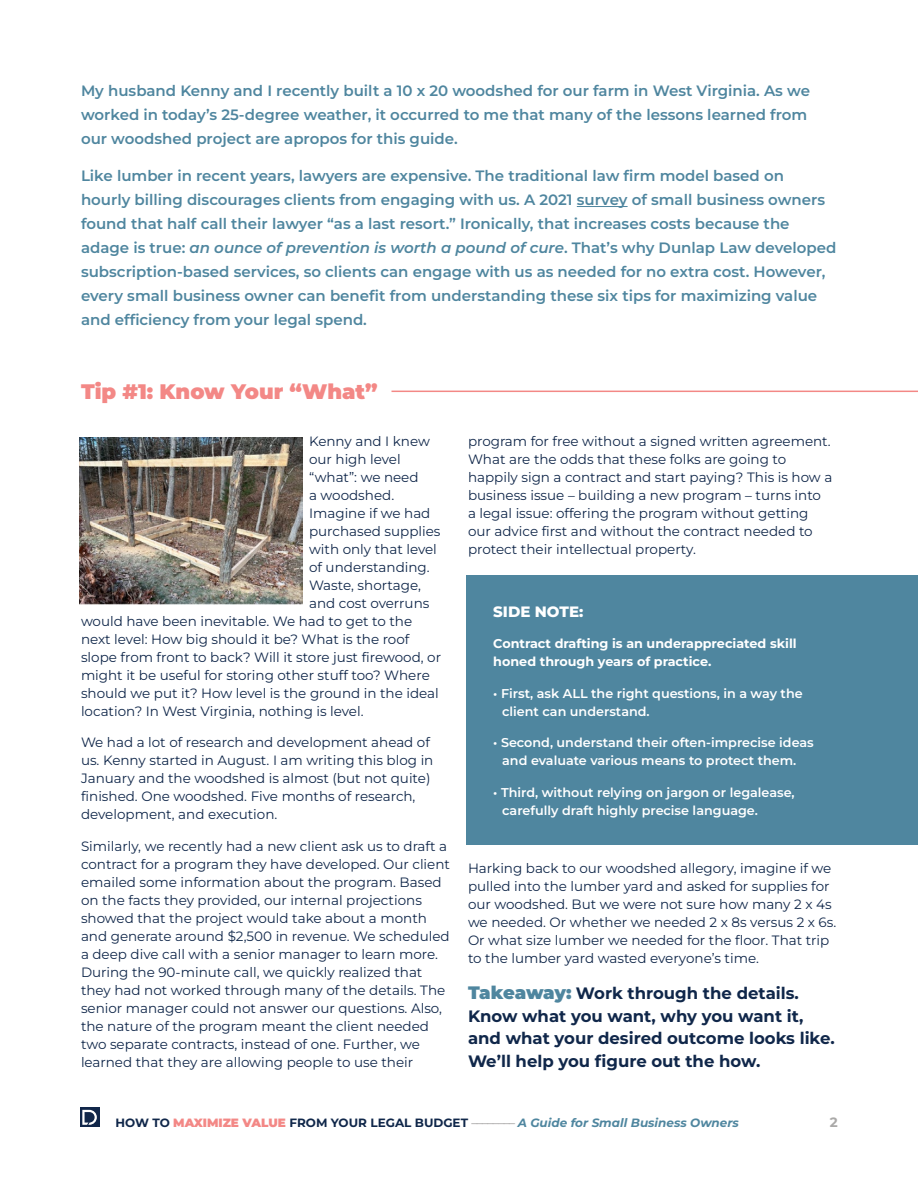
<style>
.page{position:relative;width:918px;height:1188px;background:#fff}
.page>*{position:absolute;margin:0;border:0;box-sizing:border-box;transform-origin:0 0}
.t1{font:900 21px "Montserrat";color:#f38886}
.body_text_3{font:700 16.5px/22.5px "Montserrat";color:#10274a}
.t2{font:600 15px/24px "Montserrat";color:#4f869f}
.t3{font:800 15px "Montserrat";color:#fff}
.body_text_3-2{font:13.5px/18px "Montserrat";color:#10274a}
.t4{font:700 13.5px "Montserrat";color:#aaa9a8}
.sidenote_paragraph{font:600 12.75px/18px "Montserrat";color:#fff}
.sidenote_paragraph-2{font:700 12.75px/18px "Montserrat";color:#fff}
.t5{font:italic 700 12px "Montserrat";color:#4f869f}
.s1{font-style:italic}
.s2{font-weight:900;font-size:18px;color:#4f869f}
.s3{font-style:normal;color:#10274a}
.s4{font-weight:900;font-style:normal;color:#f38886}
.s5{font-weight:500;font-style:normal;color:#aaa9a8}
</style>
<div class="page">
<div style="left:80px;top:1108px;width:19px;height:19px;background:#11274a"></div>
<svg style="left:82px;top:1110px;width:15px;height:15px"></svg>
<hr style="left:577px;top:206px;width:51px;height:1px;background:#4f869f">
<img style="left:80px;top:437px;width:222px;height:167px">
<div style="left:466px;top:575px;width:452px;height:270px;background:#4f869f"></div>
<hr style="left:392px;top:391px;width:526px;height:1px;background:#f38886">
<p class="t2" style="left:81px;top:78px;width:731px">My husband Kenny and I recently built a 10 x 20 woodshed for our farm in West Virginia. As we worked in today’s 25-degree weather, it occurred to me that many of the lessons learned from our woodshed project are apropos for this guide.</p>
<p class="t2" style="left:81px;top:163px;width:757px">Like lumber in recent years, lawyers are expensive. The traditional law firm model based on hourly billing discourages clients from engaging with us. A 2021 survey of small business owners found that half call their lawyer “as a last resort.” Ironically, that increases costs because the adage is true: <span class="s1">an ounce of prevention is worth a pound of cure</span>. That’s why Dunlap Law developed subscription-based services, so clients can engage with us as needed for no extra cost. However, every small business owner can benefit from understanding these six tips for maximizing value and efficiency from your legal spend.</p>
<p class="t1" style="left:81px;top:377px;width:298px">Tip #1: Know Your “What”</p>
<p class="body_text_3-2" style="left:309px;top:432px;width:122px">Kenny and I knew</p>
<p class="body_text_3-2" style="left:309px;top:450px;width:93px">our high level</p>
<p class="body_text_3-2" style="left:309px;top:468px;width:111px">“what”: we need</p>
<p class="body_text_3-2" style="left:309px;top:486px;width:87px">a woodshed.</p>
<p class="body_text_3-2" style="left:309px;top:504px;width:123px">Imagine if we had</p>
<p class="body_text_3-2" style="left:309px;top:522px;width:133px">purchased supplies</p>
<p class="body_text_3-2" style="left:309px;top:540px;width:129px">with only that level</p>
<p class="body_text_3-2" style="left:309px;top:558px;width:122px">of understanding.</p>
<p class="body_text_3-2" style="left:309px;top:576px;width:114px">Waste, shortage,</p>
<p class="body_text_3-2" style="left:309px;top:594px;width:122px">and cost overruns</p>
<p class="body_text_3-2" style="left:81px;top:612px;width:333px">would have been inevitable. We had to get to the</p>
<p class="body_text_3-2" style="left:81px;top:630px;width:330px">next level: How big should it be? What is the roof</p>
<p class="body_text_3-2" style="left:81px;top:648px;width:362px">slope from front to back? Will it store just firewood, or</p>
<p class="body_text_3-2" style="left:81px;top:666px;width:350px">might it be useful for storing other stuff too? Where</p>
<p class="body_text_3-2" style="left:81px;top:684px;width:359px">should we put it? How level is the ground in the ideal</p>
<p class="body_text_3-2" style="left:81px;top:702px;width:284px">location? In West Virginia, nothing is level.</p>
<p class="body_text_3-2" style="left:81px;top:733px;width:354px">We had a lot of research and development ahead of us. Kenny started in August. I am writing this blog in January and the woodshed is almost (but not quite) finished. One woodshed. Five months of research, development, and execution.</p>
<p class="body_text_3-2" style="left:81px;top:837px;width:371px">Similarly, we recently had a new client ask us to draft a contract for a program they have developed. Our client emailed some information about the program. Based on the facts they provided, our internal projections showed that the project would take about a month and generate around $2,500 in revenue. We scheduled a deep dive call with a senior manager to learn more.<br>During the 90-minute call, we quickly realized that they had not worked through many of the details. The senior manager could not answer our questions. Also, the nature of the program meant the client needed two separate contracts, instead of one. Further, we learned that they are allowing people to use their</p>
<p class="body_text_3-2" style="left:468px;top:432px;width:366px">program for free without a signed written agreement.<br>What are the odds that these folks are going to happily sign a contract and start paying? This is how a business issue – building a new program – turns into a legal issue: offering the program without getting our advice first and without the contract needed to protect their intellectual property.</p>
<p class="t3" style="left:493px;top:601px;width:92px">SIDE NOTE:</p>
<p class="sidenote_paragraph-2" style="left:493px;top:634px;width:305px">Contract drafting is an underappreciated skill honed through years of practice.</p>
<p class="sidenote_paragraph" style="left:502px;top:684px;width:302px;text-indent:-9px">• First, ask ALL the right questions, in a way the client can understand.</p>
<p class="sidenote_paragraph" style="left:502px;top:733px;width:313px;text-indent:-9px">• Second, understand their often-imprecise ideas and evaluate various means to protect them.</p>
<p class="sidenote_paragraph" style="left:502px;top:783px;width:294px;text-indent:-9px">• Third, without relying on jargon or legalease, carefully draft highly precise language.</p>
<p class="body_text_3-2" style="left:468px;top:859px;width:370px">Harking back to our woodshed allegory, imagine if we pulled into the lumber yard and asked for supplies for our woodshed. But we were not sure how many 2 x 4s we needed. Or whether we needed 2 x 8s versus 2 x 6s.<br>Or what size lumber we needed for the floor. That trip to the lumber yard wasted everyone’s time.</p>
<p class="body_text_3" style="left:468px;top:982px;width:368px"><span class="s2">Takeaway:</span> Work through the details.<br>Know what you want, why you want it, and what your desired outcome looks like.<br>We’ll help you figure out the how.</p>
<p class="t5" style="left:116px;top:1115px;width:625px"><span class="s3">HOW TO</span> <span class="s4">MAXIMIZE VALUE</span> <span class="s3">FROM YOUR LEGAL BUDGET</span> <span class="s5">––––––––</span> A Guide for Small Business Owners</p>
<p class="t4" style="left:830px;top:1113px;width:9px">2</p>
</div>
